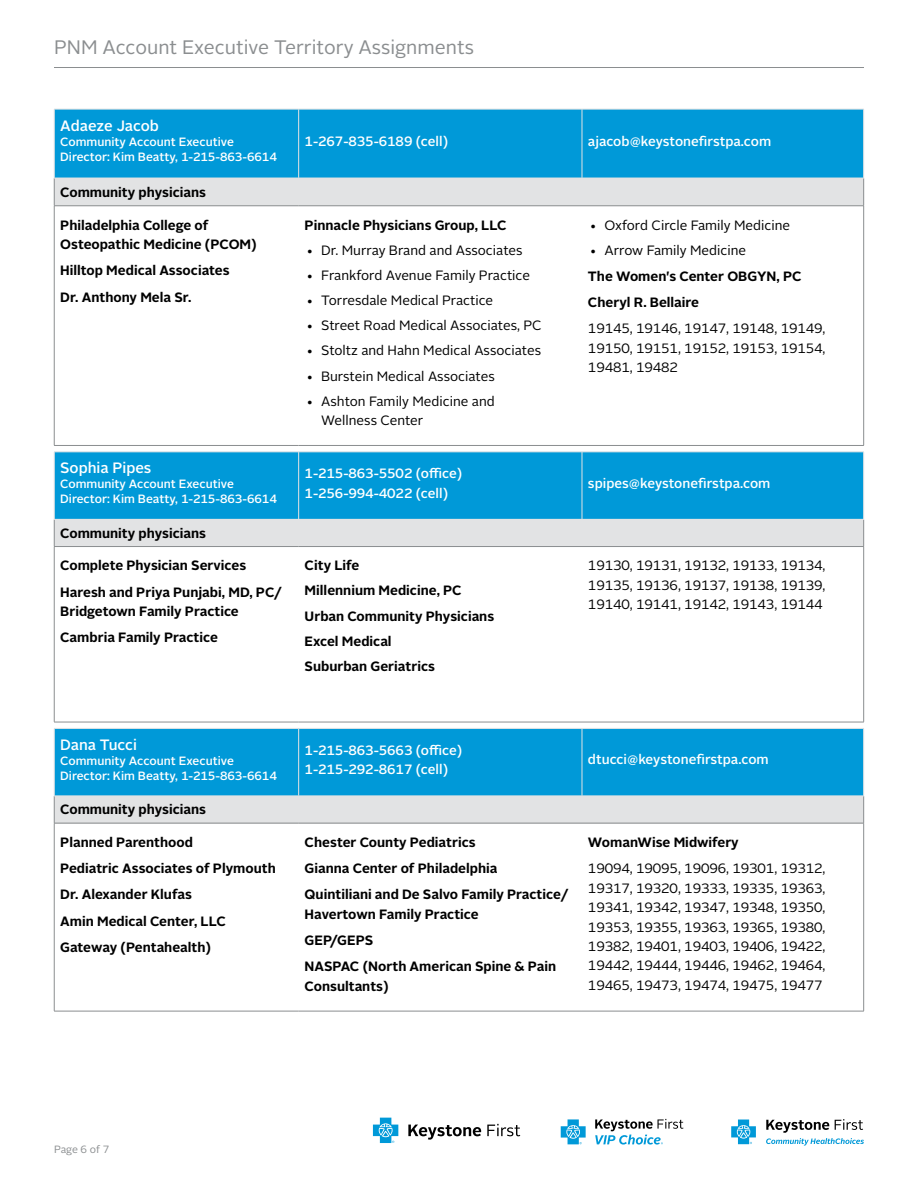
<style>
.page{position:relative;width:918px;height:1188px;background:#fff}
.page>*{position:absolute;margin:0;border:0;box-sizing:border-box;transform-origin:0 0}
.t1{font:19.5px "Alright Sans";color:#8b8e90}
.t2{font:500 15px "Alright Sans";color:#fff}
.copy{font:13.5px/19.5px "Alright Sans";color:#000;text-align:justify}
.copy-2{font:700 13.5px/19.5px "Alright Sans";color:#000}
.copy-3{font:500 13.5px/19.5px "Alright Sans";color:#fff}
.bullet{font:700 13.5px "Alright Sans";color:#000}
.t3{font:500 12px/15px "Alright Sans";color:#fff}
.t4{font:10.5px "Alright Sans";letter-spacing:-.01em;color:#8b8e90}
</style>
<div class="page">
<hr style="left:54px;top:67px;width:810px;height:1px;background:#8b8e90">
<div style="left:55px;top:110px;width:808px;height:68px;background:#0099d8"></div>
<div style="left:54px;top:178px;width:810px;height:28px;background:#e2e3e4"></div>
<hr style="left:54px;top:206px;width:245px;height:1px;background:#8b8e90">
<hr style="left:299px;top:206px;width:283px;height:1px;background:#8b8e90">
<hr style="left:582px;top:206px;width:282px;height:1px;background:#8b8e90">
<svg style="left:863px;top:179px;width:1px;height:27px"></svg>
<svg style="left:54px;top:179px;width:1px;height:27px"></svg>
<hr style="left:54px;top:206px;width:1px;height:239px;background:#8b8e90">
<hr style="left:863px;top:206px;width:1px;height:239px;background:#8b8e90">
<hr style="left:54px;top:445px;width:245px;height:1px;background:#8b8e90">
<hr style="left:299px;top:445px;width:283px;height:1px;background:#8b8e90">
<hr style="left:582px;top:445px;width:282px;height:1px;background:#8b8e90">
<hr style="left:54px;top:109px;width:245px;height:1px;background:#e2e3e4">
<hr style="left:54px;top:109px;width:1px;height:69px;background:#e2e3e4">
<hr style="left:299px;top:109px;width:283px;height:1px;background:#e2e3e4">
<hr style="left:298px;top:109px;width:1px;height:69px;background:#e2e3e4">
<hr style="left:582px;top:109px;width:282px;height:1px;background:#e2e3e4">
<hr style="left:582px;top:109px;width:1px;height:69px;background:#e2e3e4">
<hr style="left:863px;top:109px;width:1px;height:69px;background:#e2e3e4">
<div style="left:55px;top:453px;width:808px;height:66px;background:#0099d8"></div>
<div style="left:54px;top:519px;width:810px;height:28px;background:#e2e3e4"></div>
<hr style="left:54px;top:546px;width:245px;height:1px;background:#8b8e90">
<hr style="left:299px;top:546px;width:283px;height:1px;background:#8b8e90">
<hr style="left:582px;top:546px;width:282px;height:1px;background:#8b8e90">
<svg style="left:863px;top:520px;width:1px;height:26px"></svg>
<svg style="left:54px;top:520px;width:1px;height:26px"></svg>
<hr style="left:54px;top:547px;width:1px;height:175px;background:#8b8e90">
<hr style="left:863px;top:547px;width:1px;height:175px;background:#8b8e90">
<hr style="left:54px;top:722px;width:245px;height:1px;background:#8b8e90">
<hr style="left:299px;top:722px;width:283px;height:1px;background:#8b8e90">
<hr style="left:582px;top:722px;width:282px;height:1px;background:#8b8e90">
<hr style="left:54px;top:452px;width:245px;height:1px;background:#e2e3e4">
<hr style="left:54px;top:452px;width:1px;height:67px;background:#e2e3e4">
<hr style="left:299px;top:452px;width:283px;height:1px;background:#e2e3e4">
<hr style="left:298px;top:452px;width:1px;height:67px;background:#e2e3e4">
<hr style="left:582px;top:452px;width:282px;height:1px;background:#e2e3e4">
<hr style="left:582px;top:452px;width:1px;height:67px;background:#e2e3e4">
<hr style="left:863px;top:452px;width:1px;height:67px;background:#e2e3e4">
<div style="left:55px;top:729px;width:808px;height:67px;background:#0099d8"></div>
<div style="left:54px;top:796px;width:810px;height:27px;background:#e2e3e4"></div>
<hr style="left:54px;top:823px;width:245px;height:1px;background:#8b8e90">
<hr style="left:299px;top:823px;width:283px;height:1px;background:#8b8e90">
<hr style="left:582px;top:823px;width:282px;height:1px;background:#8b8e90">
<svg style="left:863px;top:797px;width:1px;height:26px"></svg>
<svg style="left:54px;top:797px;width:1px;height:26px"></svg>
<hr style="left:54px;top:823px;width:1px;height:188px;background:#8b8e90">
<hr style="left:863px;top:823px;width:1px;height:188px;background:#8b8e90">
<hr style="left:54px;top:1011px;width:245px;height:1px;background:#8b8e90">
<hr style="left:299px;top:1011px;width:283px;height:1px;background:#8b8e90">
<hr style="left:582px;top:1011px;width:282px;height:1px;background:#8b8e90">
<hr style="left:54px;top:728px;width:245px;height:1px;background:#e2e3e4">
<hr style="left:54px;top:729px;width:1px;height:67px;background:#e2e3e4">
<hr style="left:299px;top:728px;width:283px;height:1px;background:#e2e3e4">
<hr style="left:298px;top:729px;width:1px;height:67px;background:#e2e3e4">
<hr style="left:582px;top:728px;width:282px;height:1px;background:#e2e3e4">
<hr style="left:582px;top:729px;width:1px;height:67px;background:#e2e3e4">
<hr style="left:863px;top:729px;width:1px;height:67px;background:#e2e3e4">
<svg style="left:408px;top:1125px;width:73px;height:15px"></svg>
<svg style="left:487px;top:1124px;width:33px;height:12px"></svg>
<svg style="left:373px;top:1118px;width:25px;height:25px"></svg>
<svg style="left:595px;top:1119px;width:89px;height:26px"></svg>
<svg style="left:561px;top:1119px;width:25px;height:25px"></svg>
<svg style="left:766px;top:1119px;width:98px;height:27px"></svg>
<svg style="left:731px;top:1120px;width:25px;height:24px"></svg>
<h1 class="t1" style="left:54px;top:34px;width:421px">PNM Account Executive Territory Assignments</h1>
<p class="t2" style="left:60px;top:116px;width:100px">Adaeze Jacob</p>
<p class="t3" style="left:60px;top:135px;width:218px">Community Account Executive<br>Director: Kim Beatty, 1-215-863-6614</p>
<p class="copy-3" style="left:305px;top:131px;width:145px">1-267-835-6189 (cell)</p>
<p class="copy-3" style="left:588px;top:131px;width:185px">ajacob@keystonefirstpa.com</p>
<p class="copy-2" style="left:60px;top:183px;width:147px">Community physicians</p>
<p class="copy-2" style="left:60px;top:215px;width:198px">Philadelphia College of<br>Osteopathic Medicine (PCOM)</p>
<p class="copy-2" style="left:60px;top:261px;width:171px">Hilltop Medical Associates</p>
<p class="copy-2" style="left:60px;top:287px;width:133px">Dr. Anthony Mela Sr.</p>
<p class="copy" style="left:589px;top:215px;width:202px">• Oxford Circle Family Medicine</p>
<p class="copy" style="left:589px;top:240px;width:158px">• Arrow Family Medicine</p>
<p class="copy-2" style="left:588px;top:267px;width:215px">The Women's Center OBGYN, PC</p>
<p class="copy-2" style="left:588px;top:293px;width:113px">Cheryl R. Bellaire</p>
<p class="copy" style="left:588px;top:319px;width:239px">19145, 19146, 19147, 19148, 19149, 19150, 19151, 19152, 19153, 19154, 19481, 19482</p>
<p class="copy-2" style="left:305px;top:215px;width:204px">Pinnacle Physicians Group, LLC</p>
<p class="copy" style="left:306px;top:240px;width:218px">• Dr. Murray Brand and Associates</p>
<p class="copy" style="left:306px;top:266px;width:225px">• Frankford Avenue Family Practice</p>
<p class="copy" style="left:306px;top:291px;width:189px">• Torresdale Medical Practice</p>
<p class="copy" style="left:306px;top:316px;width:237px">• Street Road Medical Associates, PC</p>
<p class="copy" style="left:306px;top:341px;width:237px">• Stoltz and Hahn Medical Associates</p>
<p class="copy" style="left:306px;top:366px;width:190px">• Burstein Medical Associates</p>
<p class="copy" style="left:321px;top:391px;width:175px;text-indent:-15px">• Ashton Family Medicine and<br>Wellness Center</p>
<p class="t2" style="left:60px;top:458px;width:93px">Sophia Pipes</p>
<p class="t3" style="left:60px;top:477px;width:175px">Community Account Executive</p>
<p class="t3" style="left:60px;top:492px;width:218px">Director: Kim Beatty, 1-215-863-6614</p>
<p class="copy-2" style="left:60px;top:523px;width:147px">Community physicians</p>
<p class="copy-2" style="left:60px;top:556px;width:188px">Complete Physician Services</p>
<p class="copy-2" style="left:60px;top:582px;width:223px">Haresh and Priya Punjabi, MD, PC/<br>Bridgetown Family Practice</p>
<p class="copy-2" style="left:60px;top:628px;width:159px">Cambria Family Practice</p>
<p class="copy-3" style="left:305px;top:464px;width:159px">1-215-863-5502 (office)<br>1-256-994-4022 (cell)</p>
<p class="copy-3" style="left:588px;top:474px;width:184px">spipes@keystonefirstpa.com</p>
<p class="bullet" style="left:305px;top:556px;width:56px">City Life</p>
<p class="bullet" style="left:305px;top:581px;width:159px">Millennium Medicine, PC</p>
<p class="bullet" style="left:305px;top:606px;width:191px">Urban Community Physicians</p>
<p class="bullet" style="left:305px;top:632px;width:89px">Excel Medical</p>
<p class="bullet" style="left:305px;top:657px;width:132px">Suburban Geriatrics</p>
<p class="copy" style="left:588px;top:556px;width:239px">19130, 19131, 19132, 19133, 19134, 19135, 19136, 19137, 19138, 19139, 19140, 19141, 19142, 19143, 19144</p>
<p class="t2" style="left:60px;top:734px;width:78px">Dana Tucci</p>
<p class="t3" style="left:60px;top:753px;width:175px">Community Account Executive</p>
<p class="t3" style="left:60px;top:768px;width:218px">Director: Kim Beatty, 1-215-863-6614</p>
<p class="copy-2" style="left:60px;top:800px;width:147px">Community physicians</p>
<p class="copy-2" style="left:60px;top:832px;width:134px">Planned Parenthood</p>
<p class="copy-2" style="left:60px;top:859px;width:217px">Pediatric Associates of Plymouth</p>
<p class="copy-2" style="left:60px;top:885px;width:133px">Dr. Alexander Klufas</p>
<p class="copy-2" style="left:60px;top:911px;width:167px">Amin Medical Center, LLC</p>
<p class="copy-2" style="left:60px;top:937px;width:152px">Gateway (Pentahealth)</p>
<p class="copy-3" style="left:305px;top:740px;width:159px">1-215-863-5663 (office)<br>1-215-292-8617 (cell)</p>
<p class="copy-3" style="left:588px;top:750px;width:182px">dtucci@keystonefirstpa.com</p>
<p class="copy-2" style="left:305px;top:832px;width:173px">Chester County Pediatrics</p>
<p class="copy-2" style="left:305px;top:859px;width:194px">Gianna Center of Philadelphia</p>
<p class="copy-2" style="left:305px;top:885px;width:265px">Quintiliani and De Salvo Family Practice/<br>Havertown Family Practice</p>
<p class="copy-2" style="left:305px;top:931px;width:70px">GEP/GEPS</p>
<p class="copy-2" style="left:305px;top:957px;width:253px">NASPAC (North American Spine &amp; Pain<br>Consultants)</p>
<p class="copy-2" style="left:588px;top:832px;width:152px">WomanWise Midwifery</p>
<p class="copy" style="left:588px;top:859px;width:239px">19094, 19095, 19096, 19301, 19312, 19317, 19320, 19333, 19335, 19363, 19341, 19342, 19347, 19348, 19350, 19353, 19355, 19363, 19365, 19380, 19382, 19401, 19403, 19406, 19422, 19442, 19444, 19446, 19462, 19464, 19465, 19473, 19474, 19475, 19477</p>
<p class="t4" style="left:54px;top:1142px;width:57px">Page 6 of 7</p>
</div>
